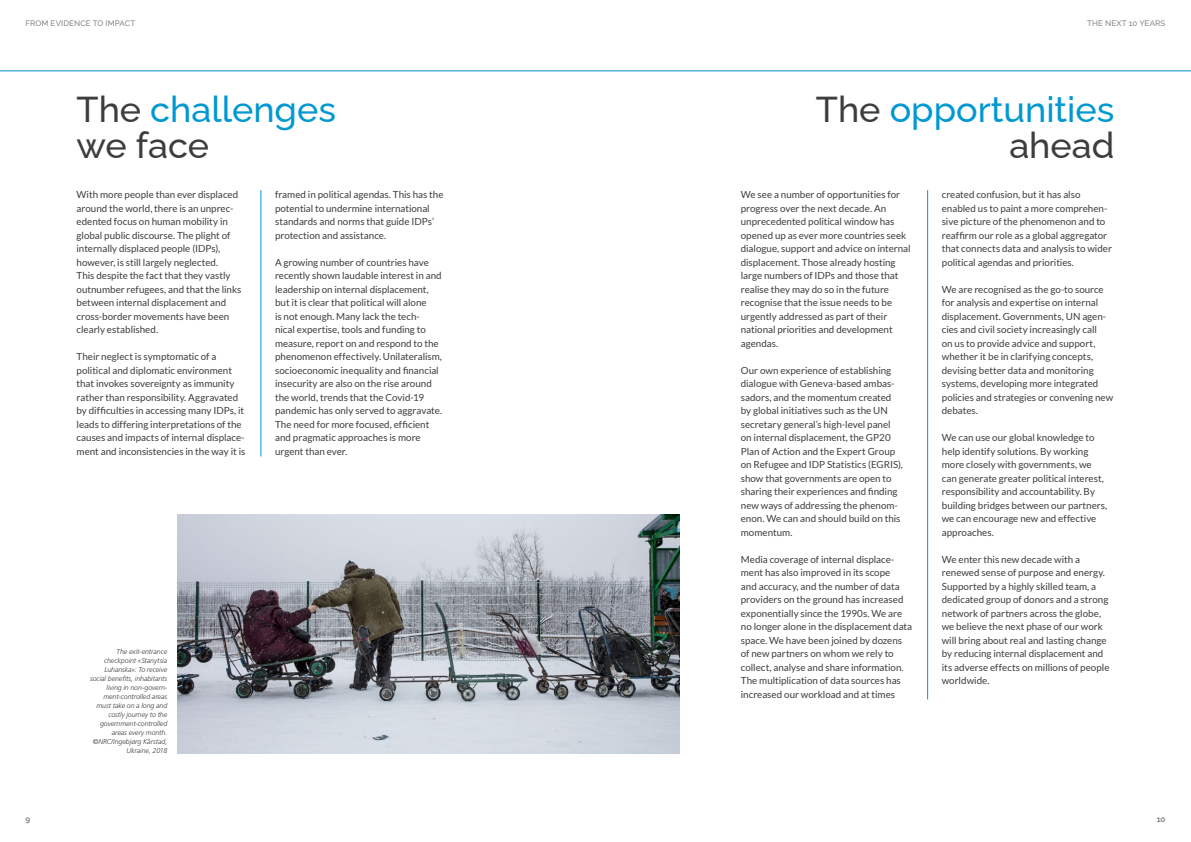
<style>
.page{position:relative;width:1191px;height:842px;background:#fff}
.page>*{position:absolute;margin:0;border:0;box-sizing:border-box;transform-origin:0 0}
.t1{font:500 36px/36px "Raleway";color:#0098d1;text-align:right}
.t2{font:9.8px/13.5px "Lato";color:#3d3d3c}
.t3{font:500 8px "Raleway";letter-spacing:.01em;color:#898584}
.t4{font:600 8px "Raleway";color:#717070}
.t5{font:italic 300 7px/9px "Frutiger LT Std";letter-spacing:-.01em;color:#3d3d3c;text-align:right}
.s1{color:#3d3d3c}
</style>
<div class="page">
<hr style="left:927px;top:190px;width:1px;height:509px;background:#0098d1">
<img style="left:178px;top:514px;width:502px;height:239px">
<hr style="left:0;top:71px;width:1191px;height:1px;background:#008fc6">
<hr style="left:261px;top:190px;width:1px;height:266px;background:#0098d1">
<p class="t3" style="left:26px;top:16px;width:111px">FROM EVIDENCE TO IMPACT</p>
<p class="t3" style="left:1087px;top:16px;width:80px">THE NEXT 10 YEARS</p>
<h1 class="t1" style="left:77px;top:87px;width:261px;text-align:left"><span class="s1">The</span> challenges <span class="s1">we face</span></h1>
<p class="t2" style="left:77px;top:188px;width:166px">With more people than ever displaced around the world, there is an unprec&shy;edented focus on human mobility in global public discourse. The plight of internally displaced people (IDPs), however, is still largely neglected.<br>This despite the fact that they vastly outnumber refugees, and that the links between internal displacement and cross-border movements have been clearly established.</p>
<p class="t2" style="left:77px;top:350px;width:170px">Their neglect is symptomatic of a political and diplomatic environment that invokes sovereignty as immunity rather than responsibility. Aggravated by difficulties in accessing many IDPs, it leads to differing interpretations of the causes and impacts of internal displace&shy;ment and inconsistencies in the way it is</p>
<p class="t2" style="left:275px;top:188px;width:170px">framed in political agendas. This has the potential to undermine international standards and norms that guide IDPs’ protection and assistance.</p>
<p class="t2" style="left:275px;top:255px;width:168px">A growing number of countries have recently shown laudable interest in and leadership on internal displacement, but it is clear that political will alone<br>is not enough. Many lack the tech&shy;nical expertise, tools and funding to measure, report on and respond to the phenomenon effectively. Unilateralism, socioeconomic inequality and financial insecurity are also on the rise around the world, trends that the Covid-19 pandemic has only served to aggravate.<br>The need for more focused, efficient and pragmatic approaches is more urgent than ever.</p>
<p class="t5" style="left:90px;top:647px;width:79px">The exit-entrance checkpoint «Stanytsia<br>Luhanska»: To receive social benefits, inhabitants living in non-govern&shy;ment-controlled areas must take on a long and costly journey to the government-controlled areas every month. ©NRC/Ingebjørg Kårstad,<br>Ukraine, 2018</p>
<h1 class="t1" style="left:816px;top:87px;width:300px"><span class="s1">The</span> opportunities <span class="s1">ahead</span></h1>
<p class="t2" style="left:741px;top:188px;width:171px">We see a number of opportunities for progress over the next decade. An unprecedented political window has opened up as ever more countries seek dialogue, support and advice on internal displacement. Those already hosting large numbers of IDPs and those that realise they may do so in the future recognise that the issue needs to be urgently addressed as part of their national priorities and development agendas.</p>
<p class="t2" style="left:741px;top:363px;width:164px">Our own experience of establishing dialogue with Geneva-based ambas&shy;sadors, and the momentum created by global initiatives such as the UN secretary general’s high-level panel on internal displacement, the GP20<br>Plan of Action and the Expert Group on Refugee and IDP Statistics (EGRIS), show that governments are open to sharing their experiences and finding new ways of addressing the phenom&shy;enon. We can and should build on this momentum.</p>
<p class="t2" style="left:741px;top:552px;width:173px">Media coverage of internal displace&shy;ment has also improved in its scope<br>and accuracy, and the number of data providers on the ground has increased exponentially since the 1990s. We are no longer alone in the displacement data space. We have been joined by dozens of new partners on whom we rely to collect, analyse and share information.<br>The multiplication of data sources has increased our workload and at times</p>
<p class="t2" style="left:941px;top:188px;width:172px">created confusion, but it has also enabled us to paint a more comprehen&shy;sive picture of the phenomenon and to reaffirm our role as a global aggregator that connects data and analysis to wider political agendas and priorities.</p>
<p class="t2" style="left:941px;top:282px;width:173px">We are recognised as the go-to source for analysis and expertise on internal displacement. Governments, UN agen&shy;cies and civil society increasingly call<br>on us to provide advice and support, whether it be in clarifying concepts, devising better data and monitoring systems, developing more integrated policies and strategies or convening new debates.</p>
<p class="t2" style="left:941px;top:431px;width:167px">We can use our global knowledge to help identify solutions. By working more closely with governments, we can generate greater political interest, responsibility and accountability. By building bridges between our partners, we can encourage new and effective approaches.</p>
<p class="t2" style="left:941px;top:552px;width:169px">We enter this new decade with a renewed sense of purpose and energy.<br>Supported by a highly skilled team, a dedicated group of donors and a strong network of partners across the globe, we believe the next phase of our work will bring about real and lasting change by reducing internal displacement and its adverse effects on millions of people worldwide.</p>
<p class="t4" style="left:26px;top:813px;width:6px">9</p>
<p class="t4" style="left:1157px;top:813px;width:10px">10</p>
</div>
